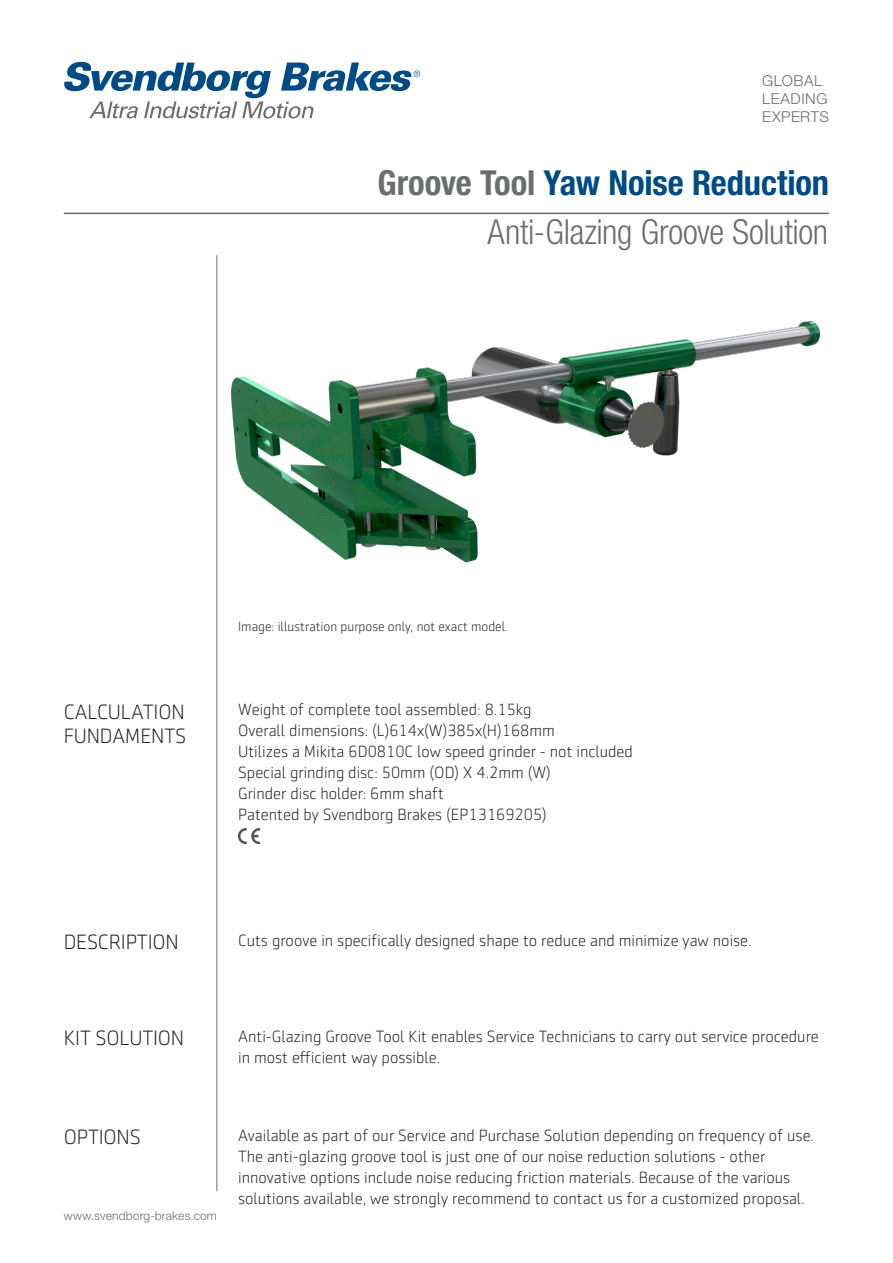
<style>
.page{position:relative;width:893px;height:1263px;background:#fff}
.page>*{position:absolute;margin:0;border:0;box-sizing:border-box;transform-origin:0 0}
.Produkt{font:700 condensed 34.5px "Helvetica Neue LT Std";letter-spacing:-.005em;color:#004b84}
.Produkt-2{font:300 condensed 34.5px "Helvetica Neue LT Std";letter-spacing:-.01em;color:#6c6d70}
.t1{font:300 21px/24px "Sentico Sans DT";letter-spacing:-.01em;color:#231f20}
.t2{font:300 16.5px/21px "Sentico Sans DT";color:#231f20}
.t3{font:300 15px/18px "Helvetica Neue LT Std";letter-spacing:.035em;color:#6c6d70}
.t4{font:300 13.5px "Sentico Sans DT";color:#231f20}
.t5{font:300 12px "Helvetica Neue LT Std";letter-spacing:.015em;color:#6c6d70}
.s1{color:#6c6d70}
</style>
<div class="page">
<hr style="left:64px;top:213px;width:765px;height:1px;background:#6c6d70">
<svg style="left:64px;top:62px;width:356px;height:57px"></svg>
<hr style="left:217px;top:255px;width:1px;height:936px;background:#6c6d70">
<img style="left:217px;top:255px;width:603px;height:415px">
<img style="left:238px;top:828px;width:22px;height:15px">
<p class="t3" style="left:762px;top:72px;width:68px">GLOBAL<br>LEADING<br>EXPERTS</p>
<p class="Produkt" style="left:378px;top:162px;width:453px"><span class="s1">Groove Tool</span> Yaw Noise Reduction</p>
<p class="Produkt-2" style="left:488px;top:212px;width:342px">Anti-Glazing Groove Solution</p>
<p class="t1" style="left:64px;top:700px;width:124px">CALCULATION<br>FUNDAMENTS</p>
<p class="t1" style="left:64px;top:930px;width:117px">DESCRIPTION</p>
<p class="t4" style="left:238px;top:620px;width:272px">Image: illustration purpose only, not exact model.</p>
<p class="t2" style="left:238px;top:699px;width:295px">Weight of complete tool assembled: 8.15kg</p>
<p class="t2" style="left:238px;top:720px;width:318px">Overall dimensions: (L)614x(W)385x(H)168mm</p>
<p class="t2" style="left:238px;top:741px;width:396px">Utilizes a Mikita 6D0810C low speed grinder - not included<br>Special grinding disc: 50mm (OD) X 4.2mm (W)</p>
<p class="t2" style="left:238px;top:783px;width:310px">Grinder disc holder: 6mm shaft<br>Patented by Svendborg Brakes (EP13169205)</p>
<p class="t2" style="left:238px;top:930px;width:515px">Cuts groove in specifically designed shape to reduce and minimize yaw noise.</p>
<p class="t1" style="left:64px;top:1026px;width:122px">KIT SOLUTION</p>
<p class="t2" style="left:238px;top:1026px;width:582px">Anti-Glazing Groove Tool Kit enables Service Technicians to carry out service procedure in most efficient way possible.</p>
<p class="t1" style="left:64px;top:1125px;width:79px">OPTIONS</p>
<p class="t2" style="left:238px;top:1124px;width:577px">Available as part of our Service and Purchase Solution depending on frequency of use.<br>The anti-glazing groove tool is just one of our noise reduction solutions - other innovative options include noise reducing friction materials. Because of the various solutions available, we strongly recommend to contact us for a customized proposal.</p>
<p class="t5" style="left:64px;top:1208px;width:155px">www.svendborg-brakes.com</p>
</div>
